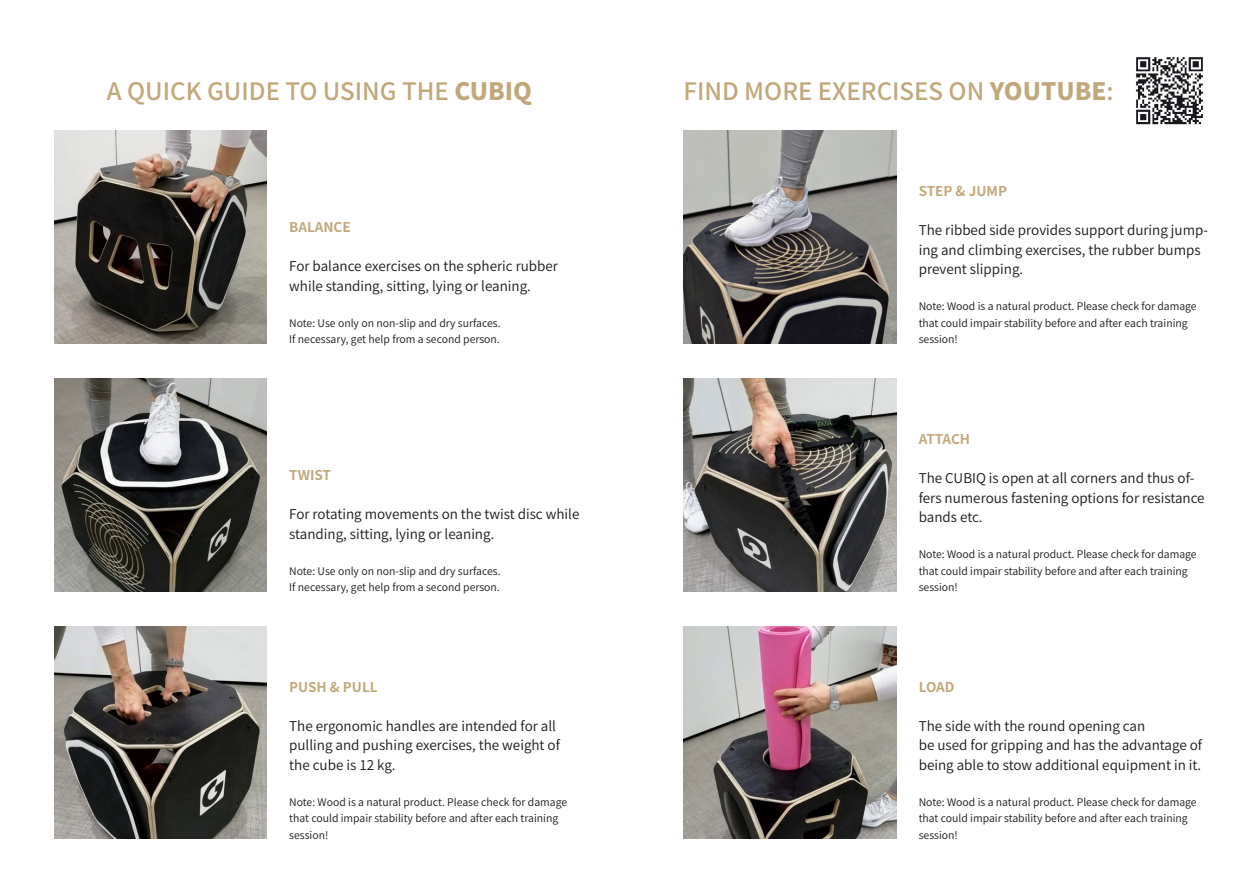
<style>
.page{position:relative;width:1259px;height:893px;background:#fff}
.page>*{position:absolute;margin:0;border:0;box-sizing:border-box;transform-origin:0 0}
.t1{font:500 24px "Noto Sans CJ Kjp";color:#c1a87a}
.t2{font:600 13.5px/19.5px "Noto Sans CJ Kjp";color:#1a171c}
.t3{font:700 13.5px "Noto Sans CJ Kjp";color:#c1a87a}
.t4{font:600 10.5px/16.5px "Noto Sans CJ Kjp";color:#1a171c}
.s1{font-weight:900}
</style>
<div class="page">
<img style="left:54px;top:626px;width:213px;height:213px">
<img style="left:54px;top:378px;width:213px;height:213px">
<img style="left:683px;top:626px;width:213px;height:213px">
<img style="left:683px;top:378px;width:213px;height:213px">
<img style="left:54px;top:131px;width:213px;height:212px">
<img style="left:683px;top:131px;width:213px;height:212px">
<img style="left:1135px;top:57px;width:69px;height:68px">
<h1 class="t1" style="left:107px;top:78px;width:427px">A QUICK GUIDE TO USING THE <span class="s1">CUBIQ</span></h1>
<h1 class="t1" style="left:683px;top:78px;width:432px">FIND MORE EXERCISES ON <span class="s1">YOUTUBE</span>:</h1>
<p class="t3" style="left:289px;top:220px;width:63px">BALANCE</p>
<p class="t2" style="left:289px;top:257px;width:270px">For balance exercises on the spheric rubber while standing, sitting, lying or leaning.</p>
<p class="t4" style="left:289px;top:315px;width:213px">Note: Use only on non-slip and dry surfaces.<br>If necessary, get help from a second person.</p>
<p class="t3" style="left:289px;top:467px;width:43px">TWIST</p>
<p class="t2" style="left:289px;top:505px;width:292px">For rotating movements on the twist disc while standing, sitting, lying or leaning.</p>
<p class="t4" style="left:289px;top:563px;width:213px">Note: Use only on non-slip and dry surfaces.<br>If necessary, get help from a second person.</p>
<p class="t3" style="left:289px;top:679px;width:90px">PUSH &amp; PULL</p>
<p class="t2" style="left:289px;top:717px;width:272px">The ergonomic handles are intended for all pulling and pushing exercises, the weight of the cube is 12 kg.</p>
<p class="t4" style="left:289px;top:794px;width:279px">Note: Wood is a natural product. Please check for damage that could impair stability before and after each training session!</p>
<p class="t3" style="left:918px;top:184px;width:90px">STEP &amp; JUMP</p>
<p class="t2" style="left:918px;top:221px;width:291px">The ribbed side provides support during jump&shy;ing and climbing exercises, the rubber bumps prevent slipping.</p>
<p class="t4" style="left:918px;top:298px;width:279px">Note: Wood is a natural product. Please check for damage that could impair stability before and after each training session!</p>
<p class="t3" style="left:918px;top:431px;width:53px">ATTACH</p>
<p class="t2" style="left:918px;top:469px;width:287px">The CUBIQ is open at all corners and thus of&shy;fers numerous fastening options for resistance bands etc.</p>
<p class="t4" style="left:918px;top:546px;width:279px">Note: Wood is a natural product. Please check for damage that could impair stability before and after each training session!</p>
<p class="t3" style="left:918px;top:679px;width:37px">LOAD</p>
<p class="t2" style="left:918px;top:717px;width:285px">The side with the round opening can<br>be used for gripping and has the advantage of being able to stow additional equipment in it.</p>
<p class="t4" style="left:918px;top:794px;width:279px">Note: Wood is a natural product. Please check for damage that could impair stability before and after each training session!</p>
</div>
